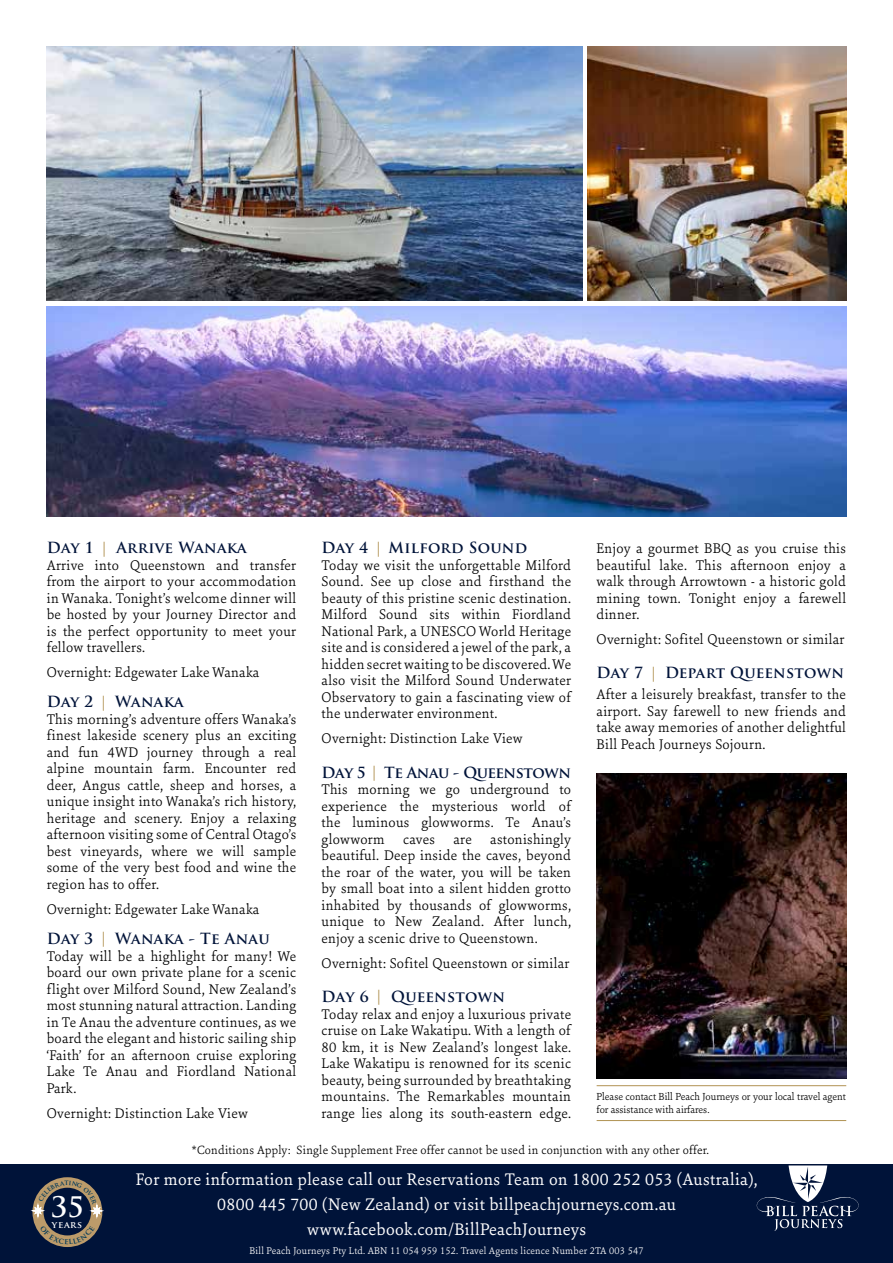
<style>
.page{position:relative;width:893px;height:1263px;background:#fff}
.page>*{position:absolute;margin:0;border:0;box-sizing:border-box;transform-origin:0 0}
.t1{font:700 27.6px "Trajan Pro";color:#fff}
.t2{font:18px/24.6px "Sina Nova";letter-spacing:.02em;color:#fff;text-align:center}
.t3{font:300 15px/16.5px "Sina Nova";letter-spacing:.02em;color:#000;text-align:justify}
.t4{font:700 15px "Trajan Pro";letter-spacing:.02em;color:#001339}
.t5{font:700 15px "Trajan Pro";letter-spacing:-.025em;color:#001339}
.t6{font:700 15px "Trajan Pro";color:#001339}
.t7{font:300 12.75px "Sina Nova";letter-spacing:.02em;color:#000}
.t8{font:300 10.95px/12.8px "Sina Nova";color:#000}
.t9{font:300 10.5px "Sina Nova";letter-spacing:.02em;color:#fff}
.t10{font:700 9.15px "Trajan Pro";letter-spacing:.07em;color:#fff}
.s1{color:#b4975a}
</style>
<div class="page">
<div style="left:0;top:1165px;width:893px;height:98px;background:#001339"></div>
<img style="left:47px;top:47px;width:535px;height:254px">
<hr style="left:597px;top:1085px;width:249px;height:1px;background:#b4975a">
<hr style="left:597px;top:1120px;width:249px;height:1px;background:#b4975a">
<img style="left:588px;top:47px;width:258px;height:254px">
<img style="left:47px;top:307px;width:799px;height:210px">
<svg style="left:757px;top:1165px;width:101px;height:66px"></svg>
<img style="left:596px;top:774px;width:250px;height:304px">
<svg style="left:32px;top:1177px;width:71px;height:70px"></svg>
<p class="t4" style="left:47px;top:539px;width:201px">Day 1 <span class="s1">|</span> Arrive Wanaka</p>
<p class="t3" style="left:47px;top:556px;width:251px">Arrive into Queenstown and transfer from the airport to your accommodation in Wanaka. Tonight’s welcome dinner will be hosted by your Journey Director and is the perfect opportunity to meet your fellow travellers.</p>
<p class="t3" style="left:47px;top:664px;width:214px">Overnight: Edgewater Lake Wanaka</p>
<p class="t4" style="left:47px;top:693px;width:138px">Day 2 <span class="s1">|</span> Wanaka</p>
<p class="t3" style="left:47px;top:710px;width:251px">This morning’s adventure offers Wanaka’s finest lakeside scenery plus an exciting and fun 4WD journey through a real alpine mountain farm. Encounter red deer, Angus cattle, sheep and horses, a unique insight into Wanaka’s rich history, heritage and scenery. Enjoy a relaxing afternoon visiting some of Central Otago’s best vineyards, where we will sample some of the very best food and wine the region has to offer.</p>
<p class="t3" style="left:47px;top:900px;width:214px">Overnight: Edgewater Lake Wanaka</p>
<p class="t4" style="left:47px;top:929px;width:224px">Day 3 <span class="s1">|</span> Wanaka - Te Anau</p>
<p class="t3" style="left:47px;top:947px;width:251px">Today will be a highlight for many! We board our own private plane for a scenic flight over Milford Sound, New Zealand’s most stunning natural attraction. Landing in Te Anau the adventure continues, as we board the elegant and historic sailing ship ‘Faith’ for an afternoon cruise exploring Lake Te Anau and Fiordland National Park.</p>
<p class="t3" style="left:47px;top:1104px;width:203px">Overnight: Distinction Lake View</p>
<p class="t4" style="left:322px;top:539px;width:207px">Day 4 <span class="s1">|</span> Milford Sound</p>
<p class="t3" style="left:322px;top:556px;width:251px">Today we visit the unforgettable Milford Sound. See up close and firsthand the beauty of this pristine scenic destination.<br>Milford Sound sits within Fiordland National Park, a UNESCO World Heritage site and is considered a jewel of the park, a hidden secret waiting to be discovered. We also visit the Milford Sound Underwater Observatory to gain a fascinating view of the underwater environment.</p>
<p class="t3" style="left:322px;top:730px;width:203px">Overnight: Distinction Lake View</p>
<p class="t5" style="left:322px;top:763px;width:251px">Day 5 <span class="s1">|</span> Te Anau - Queenstown</p>
<p class="t3" style="left:322px;top:781px;width:251px">This morning we go underground to experience the mysterious world of the luminous glowworms. Te Anau’s glowworm caves are astonishingly beautiful. Deep inside the caves, beyond the roar of the water, you will be taken by small boat into a silent hidden grotto inhabited by thousands of glowworms, unique to New Zealand. After lunch, enjoy a scenic drive to Queenstown.</p>
<p class="t3" style="left:322px;top:954px;width:249px">Overnight: Sofitel Queenstown or similar</p>
<p class="t4" style="left:322px;top:987px;width:185px">Day 6 <span class="s1">|</span> Queenstown</p>
<p class="t3" style="left:322px;top:1005px;width:251px">Today relax and enjoy a luxurious private cruise on Lake Wakatipu. With a length of 80 km, it is New Zealand’s longest lake.<br>Lake Wakatipu is renowned for its scenic beauty, being surrounded by breathtaking mountains. The Remarkables mountain range lies along its south-eastern edge.</p>
<p class="t3" style="left:597px;top:539px;width:251px">Enjoy a gourmet BBQ as you cruise this beautiful lake. This afternoon enjoy a walk through Arrowtown - a historic gold mining town. Tonight enjoy a farewell dinner.</p>
<p class="t3" style="left:597px;top:630px;width:249px">Overnight: Sofitel Queenstown or similar</p>
<p class="t6" style="left:597px;top:664px;width:249px">Day 7 <span class="s1">|</span> Depart Queenstown</p>
<p class="t3" style="left:597px;top:685px;width:251px">After a leisurely breakfast, transfer to the airport. Say farewell to new friends and take away memories of another delightful Bill Peach Journeys Sojourn.</p>
<p class="t8" style="left:597px;top:1090px;width:251px">Please contact Bill Peach Journeys or your local travel agent for assistance with airfares.</p>
<h1 class="t1" style="left:51px;top:1189px;width:35px">35</h1>
<p class="t10" style="left:52px;top:1218px;width:32px">years</p>
<p class="t7" style="left:192px;top:1141px;width:519px">*Conditions Apply: Single Supplement Free offer cannot be used in conjunction with any other offer.</p>
<p class="t2" style="left:136px;top:1166px;width:623px">For more information please call our Reservations Team on 1800 252 053 (Australia),<br>0800 445 700 (New Zealand) or visit billpeachjourneys.com.au www.facebook.com/BillPeachJourneys</p>
<p class="t9" style="left:250px;top:1244px;width:395px">Bill Peach Journeys Pty Ltd. ABN 11 054 959 152. Travel Agents licence Number 2TA 003 547</p>
</div>
